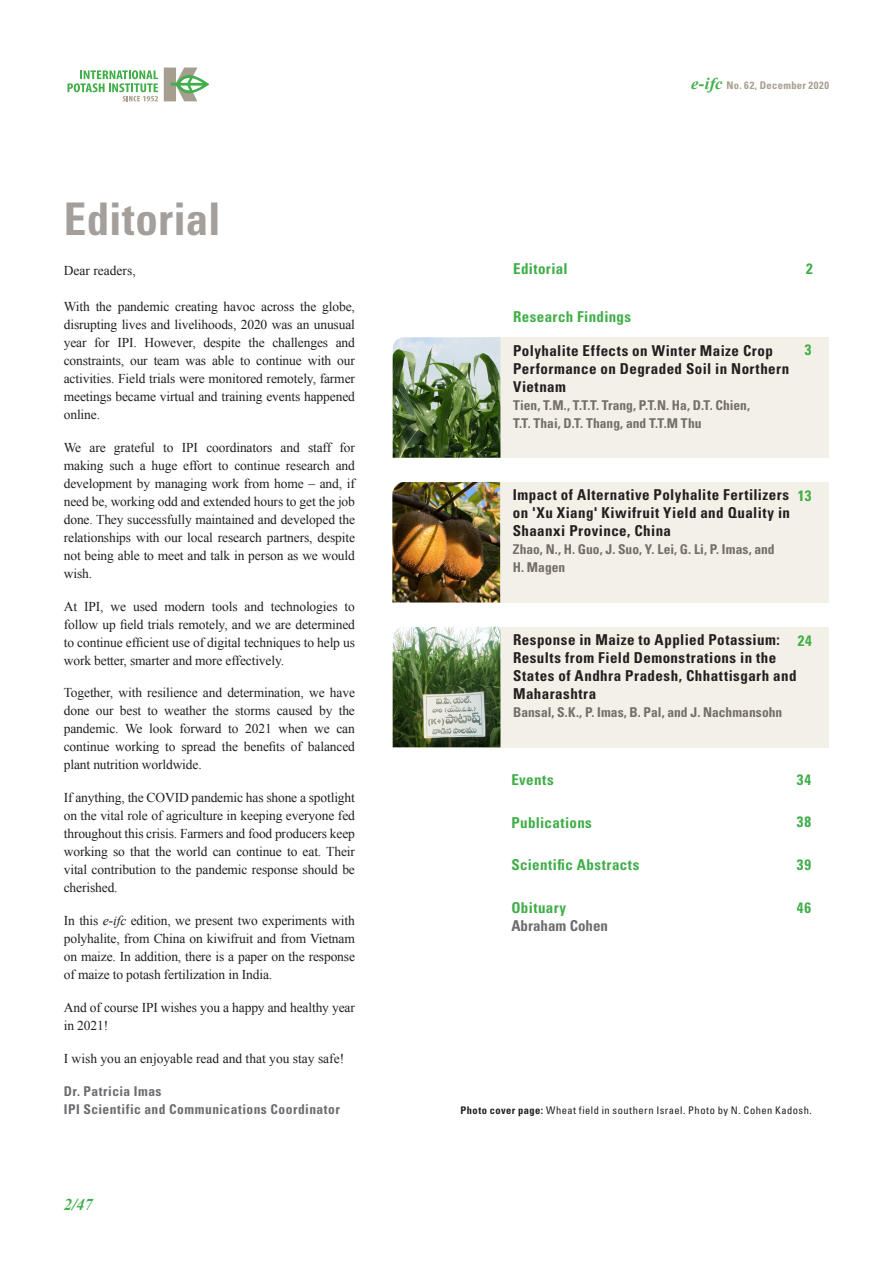
<style>
.page{position:relative;width:893px;height:1263px;background:#fff}
.page>*{position:absolute;margin:0;border:0;box-sizing:border-box;transform-origin:0 0}
.t1{font:700 condensed 45px "Univers LT Std";letter-spacing:.005em;color:#a49f9a}
.t2{font:italic 700 16.5px "Times New Roman";color:#40ae49}
.IPI_contents_page_ti{font:700 condensed 15px/18px "Univers LT Std";letter-spacing:.03em;color:#231f20}
.t3{font:700 condensed 15px "Univers LT Std";letter-spacing:.03em;color:#40ae49}
.IPI_Standard{font:700 condensed 15px "Univers LT Std";color:#6c6d70}
.IPI_Standard-2{font:13.5px/18px "Times New Roman";letter-spacing:-.01em;color:#231f20;text-align:justify}
.IPI_authors{font:700 condensed 13.5px/18px "Univers LT Std";letter-spacing:.005em;color:#746e67}
.t4{font:700 condensed 13.5px/18px "Univers LT Std";letter-spacing:.035em;color:#6c6d70}
.t5{font:condensed 10.5px "Univers LT Pro";letter-spacing:.045em;color:#231f20}
.t6{font:700 condensed 10.5px "Univers LT Std";letter-spacing:.035em;color:#a69e8f}
.s1{font-style:italic}
.s2{font-family:"Times New Roman";font-style:italic;font-stretch:normal;font-size:16.5px;color:#40ae49}
.s3{font-family:"Univers LT Std";font-weight:700}
</style>
<div class="page">
<svg style="left:164px;top:68px;width:45px;height:33px"></svg>
<svg style="left:68px;top:70px;width:90px;height:31px"></svg>
<div style="left:483px;top:337px;width:346px;height:121px;background:#f3f0e7"></div>
<img style="left:393px;top:337px;width:107px;height:121px">
<div style="left:483px;top:627px;width:346px;height:120px;background:#f3f0e7"></div>
<img style="left:393px;top:627px;width:107px;height:120px">
<div style="left:483px;top:482px;width:346px;height:120px;background:#f3f0e7"></div>
<img style="left:392px;top:482px;width:108px;height:120px">
<p class="t1" style="left:64px;top:191px;width:158px">Editorial</p>
<p class="IPI_Standard-2" style="left:64px;top:261px;width:73px">Dear readers,</p>
<p class="IPI_Standard-2" style="left:64px;top:297px;width:293px">With the pandemic creating havoc across the globe, disrupting lives and livelihoods, 2020 was an unusual year for IPI. However, despite the challenges and constraints, our team was able to continue with our activities. Field trials were monitored remotely, farmer meetings became virtual and training events happened online.</p>
<p class="IPI_Standard-2" style="left:64px;top:438px;width:293px">We are grateful to IPI coordinators and staff for making such a huge effort to continue research and development by managing work from home – and, if need be, working odd and extended hours to get the job done. They successfully maintained and developed the relationships with our local research partners, despite not being able to meet and talk in person as we would wish.</p>
<p class="IPI_Standard-2" style="left:64px;top:597px;width:293px">At IPI, we used modern tools and technologies to follow up field trials remotely, and we are determined to continue efficient use of digital techniques to help us work better, smarter and more effectively.</p>
<p class="IPI_Standard-2" style="left:64px;top:684px;width:293px">Together, with resilience and determination, we have done our best to weather the storms caused by the pandemic. We look forward to 2021 when we can continue working to spread the benefits of balanced plant nutrition worldwide.</p>
<p class="IPI_Standard-2" style="left:64px;top:788px;width:293px">If anything, the COVID pandemic has shone a spotlight on the vital role of agriculture in keeping everyone fed throughout this crisis. Farmers and food producers keep working so that the world can continue to eat. Their vital contribution to the pandemic response should be cherished.</p>
<p class="IPI_Standard-2" style="left:64px;top:911px;width:293px">In this <span class="s1">e-ifc</span> edition, we present two experiments with polyhalite, from China on kiwifruit and from Vietnam on maize. In addition, there is a paper on the response of maize to potash fertilization in India.</p>
<p class="IPI_Standard-2" style="left:64px;top:998px;width:293px">And of course IPI wishes you a happy and healthy year in 2021!</p>
<p class="IPI_Standard-2" style="left:64px;top:1049px;width:282px">I wish you an enjoyable read and that you stay safe!</p>
<p class="t4" style="left:64px;top:1082px;width:278px">Dr. Patricia Imas<br>IPI Scientific and Communications Coordinator</p>
<p class="t2" style="left:64px;top:1193px;width:30px">2/47</p>
<p class="t6" style="left:691px;top:79px;width:140px"><span class="s2">e-ifc</span> No. 62, December 2020</p>
<p class="t3" style="left:513px;top:260px;width:56px">Editorial</p>
<p class="t3" style="left:806px;top:259px;width:8px">2</p>
<p class="t3" style="left:513px;top:308px;width:120px">Research Findings</p>
<p class="IPI_contents_page_ti" style="left:513px;top:341px;width:278px">Polyhalite Effects on Winter Maize Crop<br>Performance on Degraded Soil in Northern<br>Vietnam</p>
<p class="IPI_authors" style="left:513px;top:396px;width:239px">Tien, T.M., T.T.T. Trang, P.T.N. Ha, D.T. Chien,<br>T.T. Thai, D.T. Thang, and T.T.M Thu</p>
<p class="t3" style="left:805px;top:341px;width:8px">3</p>
<p class="IPI_contents_page_ti" style="left:513px;top:486px;width:279px;text-align:justify">Impact of Alternative Polyhalite Fertilizers on 'Xu Xiang' Kiwifruit Yield and Quality in Shaanxi Province, China</p>
<p class="IPI_authors" style="left:513px;top:540px;width:263px">Zhao, N., H. Guo, J. Suo, Y. Lei, G. Li, P. Imas, and<br>H. Magen</p>
<p class="t3" style="left:798px;top:486px;width:15px">13</p>
<p class="IPI_contents_page_ti" style="left:513px;top:631px;width:285px">Response in Maize to Applied Potassium:<br>Results from Field Demonstrations in the States of Andhra Pradesh, Chhattisgarh and Maharashtra</p>
<p class="IPI_authors" style="left:513px;top:703px;width:271px">Bansal, S.K., P. Imas, B. Pal, and J. Nachmansohn</p>
<p class="t3" style="left:798px;top:631px;width:15px">24</p>
<p class="t3" style="left:511px;top:770px;width:44px">Events</p>
<p class="t3" style="left:797px;top:770px;width:16px">34</p>
<p class="t3" style="left:511px;top:813px;width:82px">Publications</p>
<p class="t3" style="left:797px;top:813px;width:16px">38</p>
<p class="t3" style="left:511px;top:856px;width:130px">Scientific Abstracts</p>
<p class="t3" style="left:797px;top:855px;width:16px">39</p>
<p class="t3" style="left:511px;top:898px;width:56px">Obituary</p>
<p class="t3" style="left:797px;top:898px;width:16px">46</p>
<p class="IPI_Standard" style="left:511px;top:916px;width:98px">Abraham Cohen</p>
<p class="t5" style="left:460px;top:1103px;width:353px"><span class="s3">Photo cover page:</span> Wheat field in southern Israel. Photo by N. Cohen Kadosh.</p>
</div>
